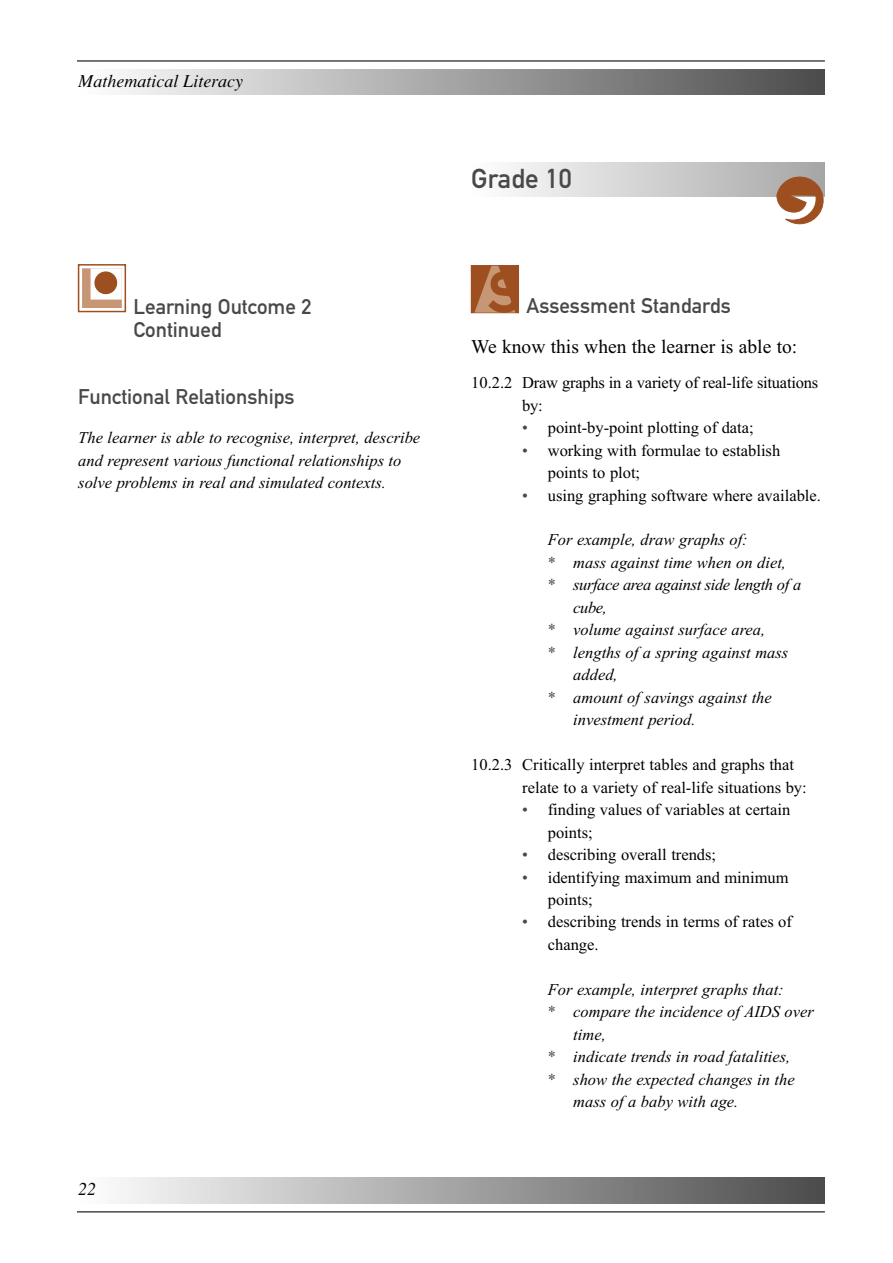
<style>
.page{position:relative;width:893px;height:1263px;background:#fff}
.page>*{position:absolute;margin:0;border:0;box-sizing:border-box;transform-origin:0 0}
.t1{font:27px "DIN Mittelschrift Alternate";color:#494949}
.t2{font:21px/22.5px "DIN Mittelschrift Alternate";color:#494949}
.t3{font:19.5px "Times New Roman";color:#000}
.t4{font:italic 18px "Times";color:#000}
.t5{font:italic 16.5px/22.5px "Times New Roman";color:#000}
.t6{font:16.5px/22.5px "Times New Roman";color:#000}
.t7{font:italic 16.5px "Times New Roman";letter-spacing:-.025em;color:#000}
.s1{color:#494949}
.s2{font-style:normal;color:#494949}
</style>
<div class="page">
<hr style="left:77px;top:60px;width:747px;height:2px;background:#494949">
<div style="left:77px;top:69px;width:747px;height:26px;background:linear-gradient(to right,#fff,#4c4c4c)"></div>
<hr style="left:77px;top:1211px;width:747px;height:2px;background:#494949">
<div style="left:77px;top:1178px;width:747px;height:25px;background:linear-gradient(to right,#fff,#4c4c4c)"></div>
<div style="left:470px;top:163px;width:354px;height:34px;background:linear-gradient(to right,#fff,#a6a6a6)"></div>
<svg style="left:776px;top:176px;width:47px;height:48px"></svg>
<div style="left:77px;top:265px;width:54px;height:50px;background:linear-gradient(to right,#fff,#fff)"></div>
<div style="left:78px;top:265px;width:48px;height:47px;border:1px solid #9e4f20"></div>
<div style="left:82px;top:268px;width:40px;height:40px;background:#c79775"></div>
<div style="left:91px;top:268px;width:31px;height:32px;background:#fff;border:1px solid #fff"></div>
<div style="left:94px;top:271px;width:23px;height:23px;background:#9e4f20;border:1px solid #9e4f20;border-radius:50%"></div>
<div style="left:471px;top:265px;width:48px;height:48px;background:#9e4f20"></div>
<svg style="left:473px;top:265px;width:46px;height:49px"></svg>
<p class="t4" style="left:78px;top:74px;width:166px">Mathematical Literacy</p>
<p class="t2" style="left:133px;top:298px;width:179px">Learning Outcome 2<br>Continued</p>
<p class="t2" style="left:78px;top:388px;width:218px">Functional Relationships</p>
<p class="t5" style="left:78px;top:428px;width:343px">The learner is able to recognise, interpret, describe and represent various functional relationships to solve problems in real and simulated contexts.</p>
<p class="t4" style="left:78px;top:1182px;width:19px">22</p>
<h1 class="t1" style="left:471px;top:169px;width:102px">Grade 10</h1>
<p class="t2" style="left:526px;top:296px;width:206px">Assessment Standards</p>
<p class="t3" style="left:471px;top:339px;width:327px">We know this when the learner is able to:</p>
<p class="t6" style="left:522px;top:373px;width:297px;text-indent:-51px">10.2.2 Draw graphs in a variety of real-life situations by:</p>
<p class="t6" style="left:522px;top:418px;width:233px"><span class="s1">•</span> point-by-point plotting of data;</p>
<p class="t6" style="left:547px;top:440px;width:234px;text-indent:-25px"><span class="s1">•</span> working with formulae to establish points to plot;</p>
<p class="t6" style="left:522px;top:485px;width:300px"><span class="s1">•</span> using graphing software where available.</p>
<p class="t5" style="left:547px;top:530px;width:201px">For example, draw graphs of:</p>
<p class="t5" style="left:547px;top:553px;width:240px"><span class="s2">*</span> mass against time when on diet,</p>
<p class="t7" style="left:547px;top:579px;width:255px"><span class="s2">*</span> surface area against side length of a</p>
<p class="t5" style="left:573px;top:598px;width:35px">cube,</p>
<p class="t5" style="left:547px;top:620px;width:219px"><span class="s2">*</span> volume against surface area,</p>
<p class="t5" style="left:547px;top:643px;width:242px"><span class="s2">*</span> lengths of a spring against mass</p>
<p class="t5" style="left:573px;top:665px;width:46px">added,</p>
<p class="t5" style="left:547px;top:688px;width:225px"><span class="s2">*</span> amount of savings against the</p>
<p class="t5" style="left:573px;top:710px;width:124px">investment period.</p>
<p class="t6" style="left:522px;top:755px;width:286px;text-indent:-51px">10.2.3 Critically interpret tables and graphs that relate to a variety of real-life situations by:</p>
<p class="t6" style="left:547px;top:800px;width:244px;text-indent:-25px"><span class="s1">•</span> finding values of variables at certain points;</p>
<p class="t6" style="left:522px;top:845px;width:195px"><span class="s1">•</span> describing overall trends;</p>
<p class="t6" style="left:547px;top:867px;width:242px;text-indent:-25px"><span class="s1">•</span> identifying maximum and minimum points;</p>
<p class="t6" style="left:547px;top:912px;width:246px;text-indent:-25px"><span class="s1">•</span> describing trends in terms of rates of change.</p>
<p class="t5" style="left:547px;top:980px;width:237px">For example, interpret graphs that:</p>
<p class="t5" style="left:547px;top:1002px;width:267px"><span class="s2">*</span> compare the incidence of AIDS over</p>
<p class="t5" style="left:573px;top:1025px;width:34px">time,</p>
<p class="t5" style="left:547px;top:1047px;width:244px"><span class="s2">*</span> indicate trends in road fatalities,</p>
<p class="t5" style="left:547px;top:1070px;width:248px"><span class="s2">*</span> show the expected changes in the</p>
<p class="t5" style="left:573px;top:1092px;width:167px">mass of a baby with age.</p>
</div>
